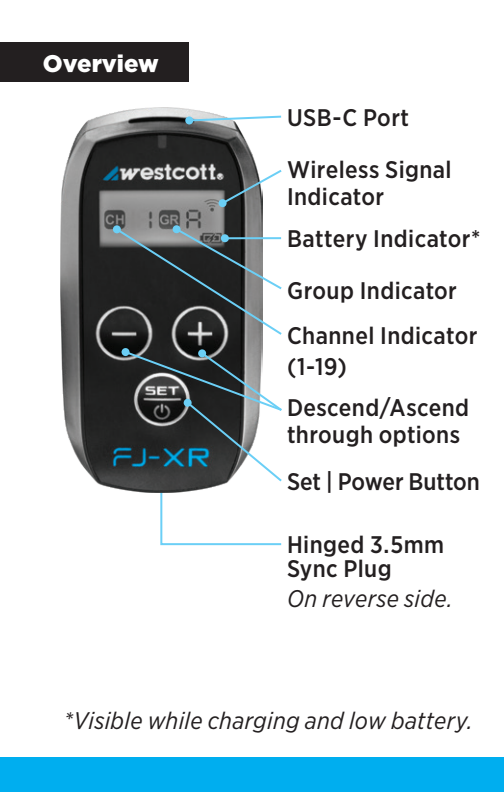
<style>
.page{position:relative;width:504px;height:792px;background:#fff}
.page>*{position:absolute;margin:0;border:0;box-sizing:border-box;transform-origin:0 0}
.Bulleted_List{font:500 24px/27.2px "Gotham Narrow";letter-spacing:.015em;color:#231f20}
.Bulleted_List-2{font:italic 24px "Gotham Narrow";letter-spacing:.01em;color:#231f20}
.Bulleted_List-3{font:500 24px "Gotham Narrow";letter-spacing:-.005em;color:#231f20}
.t1{font:900 24px "Gotham";color:#fff}
</style>
<div class="page">
<div style="left:0;top:757px;width:504px;height:35px;background:#00aeef"></div>
<img style="left:60px;top:107px;width:203px;height:383px">
<svg style="left:187px;top:115px;width:95px;height:8px"></svg>
<div style="left:185px;top:116px;width:8px;height:8px;background:#6bcff6;border-radius:50%"></div>
<svg style="left:114px;top:227px;width:168px;height:110px;background:#575b5c"></svg>
<div style="left:113px;top:225px;width:8px;height:8px;background:#6bcff6;border-radius:50%"></div>
<svg style="left:220px;top:168px;width:62px;height:38px"></svg>
<div style="left:219px;top:199px;width:8px;height:8px;background:#6bcff6;border-radius:50%"></div>
<hr style="left:225px;top:237px;width:56px;height:2px;background:#6bcff6">
<div style="left:221px;top:234px;width:8px;height:8px;background:#6bcff6;border-radius:50%"></div>
<svg style="left:123px;top:349px;width:159px;height:197px"></svg>
<div style="left:122px;top:348px;width:8px;height:8px;background:#6bcff6;border-radius:50%"></div>
<div style="left:0;top:42px;width:189px;height:40px;background:#231f20"></div>
<p class="t1" style="left:43px;top:47px;width:117px">Overview</p>
<p class="Bulleted_List" style="left:287px;top:104px;width:124px">USB-C Port</p>
<p class="Bulleted_List" style="left:287px;top:155px;width:166px">Wireless Signal<br>Indicator</p>
<p class="Bulleted_List" style="left:287px;top:224px;width:195px">Battery Indicator*</p>
<p class="Bulleted_List" style="left:287px;top:277px;width:171px">Group Indicator</p>
<p class="Bulleted_List" style="left:287px;top:322px;width:192px">Channel Indicator</p>
<p class="Bulleted_List" style="left:287px;top:353px;width:62px">(1-19)</p>
<p class="Bulleted_List" style="left:287px;top:394px;width:184px">Descend/Ascend through options</p>
<p class="Bulleted_List-3" style="left:287px;top:467px;width:194px">Set | Power Button</p>
<p class="Bulleted_List" style="left:287px;top:532px;width:159px;line-height:24px">Hinged 3.5mm<br>Sync Plug</p>
<p class="Bulleted_List-2" style="left:287px;top:584px;width:167px">On reverse side.</p>
<p class="Bulleted_List-2" style="left:64px;top:706px;width:411px">*Visible while charging and low battery.</p>
</div>
